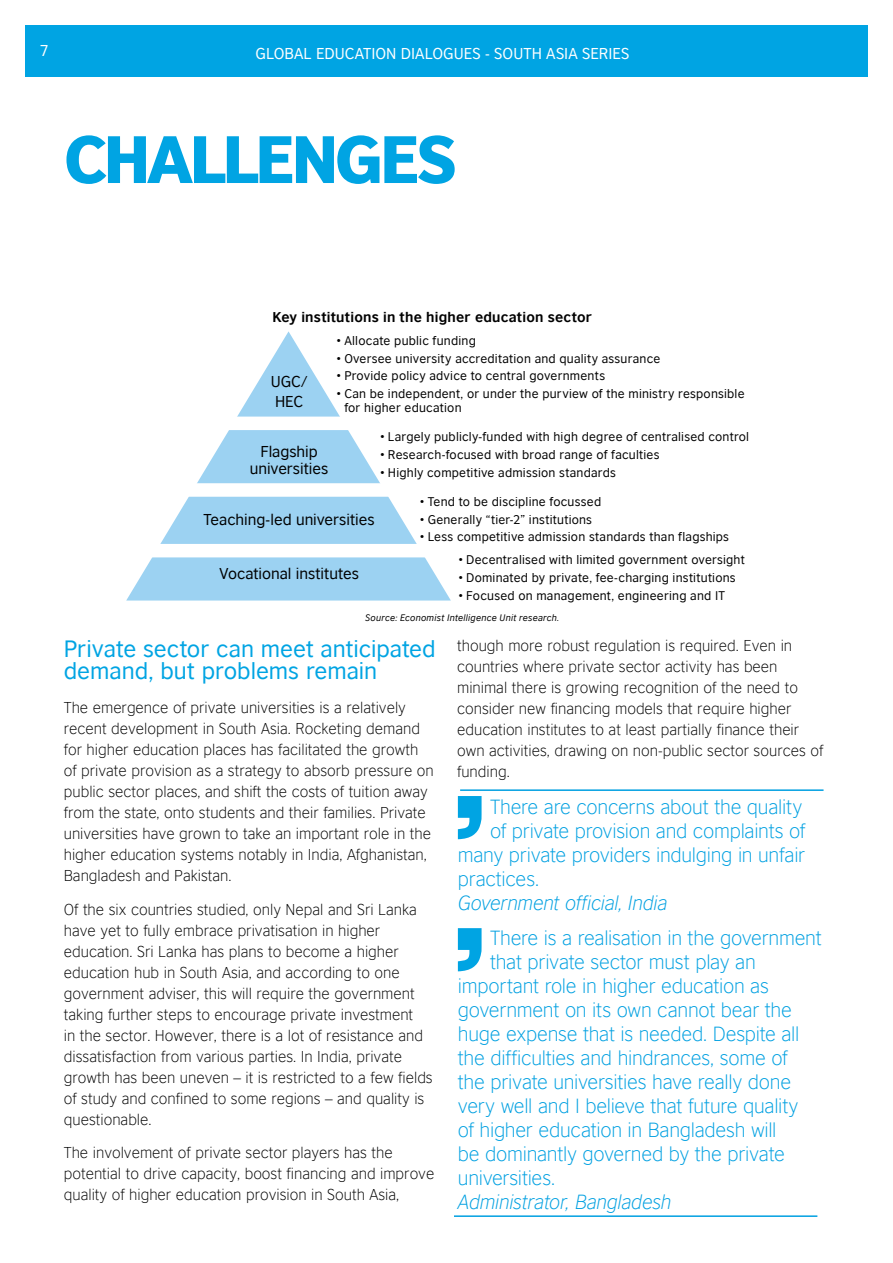
<style>
.page{position:relative;width:893px;height:1263px;background:#fff}
.page>*{position:absolute;margin:0;border:0;box-sizing:border-box;transform-origin:0 0}
.t1{font:900 63px "British Council Sans";color:#00a4e3}
.t2{font:22.5px/22.5px "British Council Sans";color:#00a4e3}
.t3{font:300 19.5px "British Council Sans";letter-spacing:-.015em;color:#00a0e1}
.t4{font:italic 300 19.5px "British Council Sans";letter-spacing:-.015em;color:#00a0e1}
.t5{font:300 15px/21px "British Council Sans";color:#000}
.t6{font:15px/20.5px "British Council Sans";color:#000}
.t7{font:15px "British Council Sans";letter-spacing:-.005em;color:#fff}
.t8{font:700 13.5px "British Council Sans";letter-spacing:.015em;color:#000}
.t9{font:12px/13.5px "British Council Sans";letter-spacing:.02em;color:#000}
.t10{font:italic 9px "British Council Sans";letter-spacing:.025em;color:#000}
</style>
<div class="page">
<div style="left:25px;top:25px;width:842px;height:52px;background:#00a4e3"></div>
<hr style="left:460px;top:789px;width:363px;height:2px;background:#00a0e1">
<hr style="left:454px;top:1215px;width:363px;height:2px;background:#00a0e1">
<svg style="left:458px;top:796px;width:24px;height:43px"></svg>
<svg style="left:458px;top:928px;width:24px;height:43px"></svg>
<svg style="left:126px;top:331px;width:325px;height:269px"></svg>
<div style="left:149px;top:544px;width:277px;height:13px;background:#fff"></div>
<div style="left:150px;top:483px;width:278px;height:14px;background:#fff"></div>
<div style="left:150px;top:417px;width:278px;height:13px;background:#fff"></div>
<p class="t7" style="left:40px;top:41px;width:11px">7</p>
<p class="t7" style="left:256px;top:44px;width:21px">Global</p>
<p class="t7" style="left:316px;top:44px;width:19px">Education</p>
<p class="t7" style="left:401px;top:44px;width:10px">dialogues</p>
<p class="t7" style="left:485px;top:44px;width:28px">- South</p>
<p class="t7" style="left:546px;top:44px;width:18px">Asia</p>
<p class="t7" style="left:582px;top:44px;width:9px">series</p>
<h1 class="t1" style="left:64px;top:117px;width:232px">CHALLENGE</h1>
<h1 class="t1" style="left:417px;top:117px;width:41px">S</h1>
<p class="t8" style="left:272px;top:308px;width:321px">Key institutions in the higher education sector</p>
<p class="t9" style="left:336px;top:333px;width:142px">• Allocate public funding</p>
<p class="t9" style="left:336px;top:351px;width:326px">• Oversee university accreditation and quality assurance</p>
<p class="t9" style="left:336px;top:369px;width:271px">• Provide policy advice to central governments</p>
<p class="t9" style="left:344px;top:387px;width:402px;text-indent:-9px">• Can be independent, or under the purview of the ministry responsible for higher education</p>
<p class="t9" style="left:379px;top:430px;width:371px">• Largely publicly-funded with high degree of centralised control</p>
<p class="t9" style="left:379px;top:447px;width:282px">• Research-focused with broad range of faculties</p>
<p class="t9" style="left:379px;top:465px;width:238px">• Highly competitive admission standards</p>
<p class="t9" style="left:419px;top:494px;width:184px">• Tend to be discipline focussed</p>
<p class="t9" style="left:419px;top:512px;width:174px">• Generally “tier-2” institutions</p>
<p class="t9" style="left:419px;top:530px;width:311px">• Less competitive admission standards than flagships</p>
<p class="t6" style="left:271px;top:371px;width:38px">UGC/<br>HEC</p>
<p class="t6" style="left:250px;top:443px;width:80px;line-height:16.5px;text-align:center">Flagship universities</p>
<p class="t6" style="left:203px;top:509px;width:173px">Teaching-led universities</p>
<p class="t6" style="left:219px;top:563px;width:141px">Vocational institutes</p>
<p class="t9" style="left:458px;top:553px;width:289px">• Decentralised with limited government oversight</p>
<p class="t9" style="left:458px;top:570px;width:279px">• Dominated by private, fee-charging institutions</p>
<p class="t9" style="left:458px;top:588px;width:269px">• Focused on management, engineering and IT</p>
<p class="t10" style="left:365px;top:612px;width:196px">Source: Economist Intelligence Unit research.</p>
<h2 class="t2" style="left:64px;top:636px;width:373px">Private sector can meet anticipated demand, but problems remain</h2>
<p class="t5" style="left:64px;top:696px;width:371px">The emergence of private universities is a relatively recent development in South Asia. Rocketing demand for higher education places has facilitated the growth of private provision as a strategy to absorb pressure on public sector places, and shift the costs of tuition away from the state, onto students and their families. Private universities have grown to take an important role in the higher education systems notably in India, Afghanistan, Bangladesh and Pakistan.</p>
<p class="t5" style="left:64px;top:898px;width:370px">Of the six countries studied, only Nepal and Sri Lanka have yet to fully embrace privatisation in higher education. Sri Lanka has plans to become a higher education hub in South Asia, and according to one government adviser, this will require the government taking further steps to encourage private investment<br>in the sector. However, there is a lot of resistance and dissatisfaction from various parties. In India, private growth has been uneven – it is restricted to a few fields of study and confined to some regions – and quality is questionable.</p>
<p class="t5" style="left:64px;top:1142px;width:372px">The involvement of private sector players has the potential to drive capacity, boost financing and improve quality of higher education provision in South Asia,</p>
<p class="t5" style="left:457px;top:635px;width:368px">though more robust regulation is required. Even in countries where private sector activity has been minimal there is growing recognition of the need to consider new financing models that require higher education institutes to at least partially finance their own activities, drawing on non-public sector sources of funding.</p>
<h3 class="t3" style="left:490px;top:795px;width:314px">There are concerns about the quality</h3>
<h3 class="t3" style="left:490px;top:819px;width:317px">of private provision and complaints of</h3>
<h3 class="t3" style="left:458px;top:843px;width:349px">many private providers indulging in unfair</h3>
<h3 class="t3" style="left:458px;top:867px;width:83px">practices.</h3>
<h3 class="t4" style="left:458px;top:892px;width:211px">Government official, India</h3>
<h3 class="t3" style="left:490px;top:926px;width:333px">There is a realisation in the government</h3>
<h3 class="t3" style="left:490px;top:950px;width:267px">that private sector must play an</h3>
<h3 class="t3" style="left:458px;top:974px;width:313px">important role in higher education as</h3>
<h3 class="t3" style="left:458px;top:998px;width:335px">government on its own cannot bear the</h3>
<h3 class="t3" style="left:458px;top:1022px;width:343px">huge expense that is needed. Despite all</h3>
<h3 class="t3" style="left:458px;top:1046px;width:331px">the difficulties and hindrances, some of</h3>
<h3 class="t3" style="left:458px;top:1070px;width:335px">the private universities have really done</h3>
<h3 class="t3" style="left:458px;top:1094px;width:342px">very well and I believe that future quality</h3>
<h3 class="t3" style="left:458px;top:1118px;width:320px">of higher education in Bangladesh will</h3>
<h3 class="t3" style="left:458px;top:1142px;width:328px">be dominantly governed by the private</h3>
<h3 class="t3" style="left:458px;top:1166px;width:99px">universities.</h3>
<h3 class="t4" style="left:458px;top:1191px;width:215px">Administrator, Bangladesh</h3>
</div>
